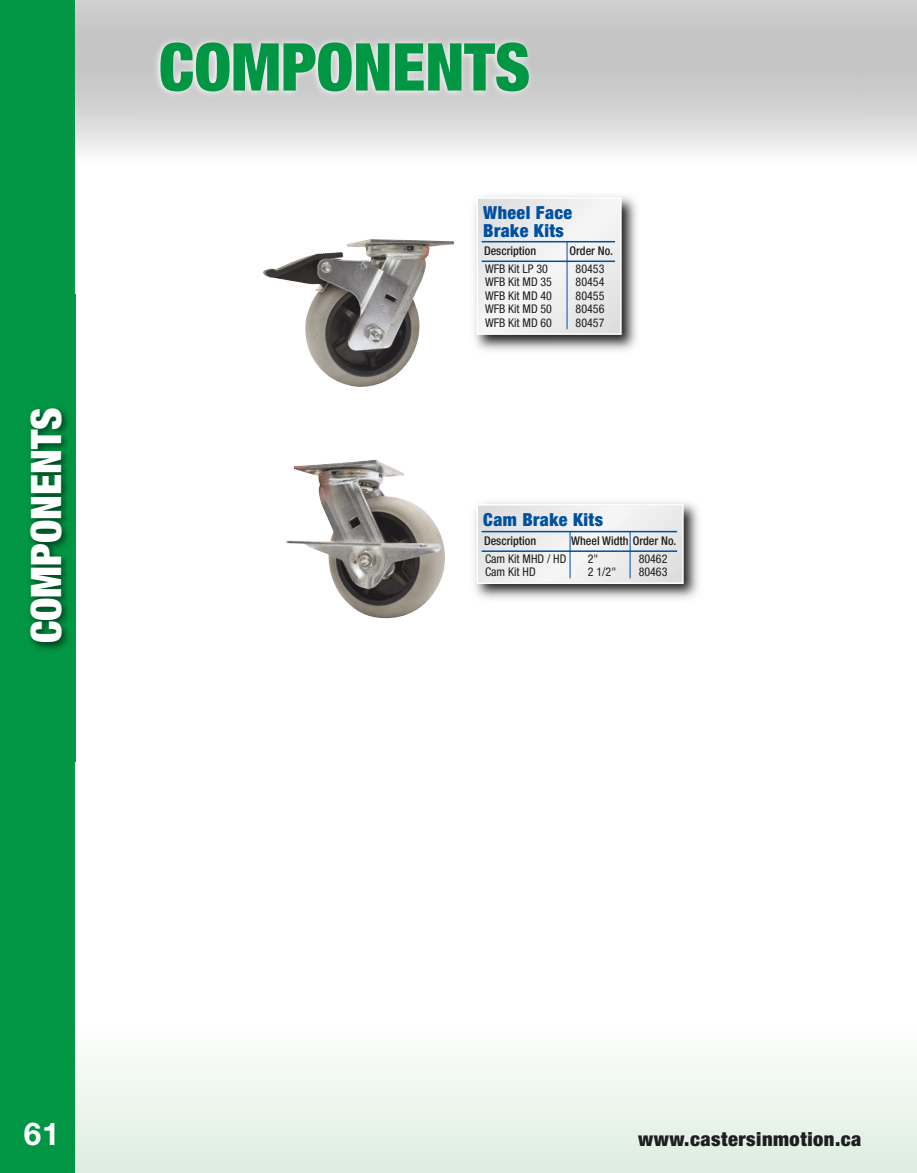
<style>
.page{position:relative;width:917px;height:1173px;background:#fff}
.page>*{position:absolute;margin:0;border:0;box-sizing:border-box;transform-origin:0 0}
.t1{font:66px "Helvetica Neue Black Cond 49";color:#009643}
.t2{font:42px "Helvetica Neue Black Cond 49";color:#fff}
.t3{font:31.5px "Helvetica Neue Bold 45";color:#fff}
.t4{font:19.5px "Helvetica Neue Black Cond 49";letter-spacing:.025em;color:#1d1e1f;scale:1.05 1}
.t5{font:18px/18px "Helvetica Neue Black Cond 49";letter-spacing:.025em;color:#0050a0}
.t6{font:12px/13.5px "Helvetica Neue Condensed 49";color:#1d1e1f}
.t7{font:12px "Helvetica Neue Medium Cond 30";color:#1d1e1f}
</style>
<div class="page">
<div style="left:0;top:0;width:75px;height:1172px;background:#009643"></div>
<img style="left:30px;top:294px;width:46px;height:467px">
<img style="left:474px;top:196px;width:163px;height:155px">
<div style="left:478px;top:199px;width:142px;height:134px;background:linear-gradient(to right,#ededed,#eee)"></div>
<div style="left:476px;top:197px;width:145px;height:138px;border:2px solid #fff"></div>
<hr style="left:481px;top:241px;width:134px;height:1px;background:#0050a0">
<hr style="left:481px;top:260px;width:134px;height:2px;background:#0050a0">
<hr style="left:566px;top:242px;width:1px;height:87px;background:#0050a0">
<img style="left:474px;top:502px;width:225px;height:97px">
<svg style="left:479px;top:507px;width:201px;height:74px"></svg>
<div style="left:476px;top:504px;width:207px;height:80px;border:2px solid #fff"></div>
<hr style="left:481px;top:531px;width:196px;height:1px;background:#0050a0">
<hr style="left:481px;top:550px;width:196px;height:2px;background:#0050a0">
<hr style="left:569px;top:532px;width:1px;height:46px;background:#0050a0">
<hr style="left:629px;top:532px;width:1px;height:46px;background:#0050a0">
<img style="left:263px;top:239px;width:191px;height:148px">
<img style="left:286px;top:460px;width:159px;height:158px">
<h1 class="t1" style="left:159px;top:43px;width:373px">COMPONENTS</h1>
<h3 class="t5" style="left:483px;top:205px;width:90px">Wheel Face<br>Brake Kits</h3>
<p class="t7" style="left:484px;top:246px;width:54px">Description</p>
<p class="t7" style="left:569px;top:246px;width:45px">Order No.</p>
<h2 class="t2" style="left:31px;top:643px;width:238px;rotate:-90deg">COMPONENTS</h2>
<p class="t6" style="left:485px;top:263px;width:68px">WFB Kit LP 30<br>WFB Kit MD 35<br>WFB Kit MD 40<br>WFB Kit MD 50<br>WFB Kit MD 60</p>
<p class="t6" style="left:575px;top:263px;width:30px;text-align:justify">80453<br>80454<br>80455<br>80456<br>80457</p>
<h3 class="t5" style="left:483px;top:512px;width:121px">Cam Brake Kits</h3>
<p class="t7" style="left:484px;top:536px;width:54px">Description</p>
<p class="t7" style="left:571px;top:536px;width:106px">Wheel Width Order No.</p>
<p class="t6" style="left:485px;top:552px;width:83px">Cam Kit MHD / HD<br>Cam Kit HD</p>
<p class="t6" style="left:587px;top:552px;width:30px">2"<br>2 1/2"</p>
<p class="t6" style="left:638px;top:552px;width:30px">80462<br>80463</p>
<h3 class="t3" style="left:24px;top:1122px;width:37px">61</h3>
<h3 class="t4" style="left:638px;top:1132px;width:214px">www.castersinmotion.ca</h3>
</div>
